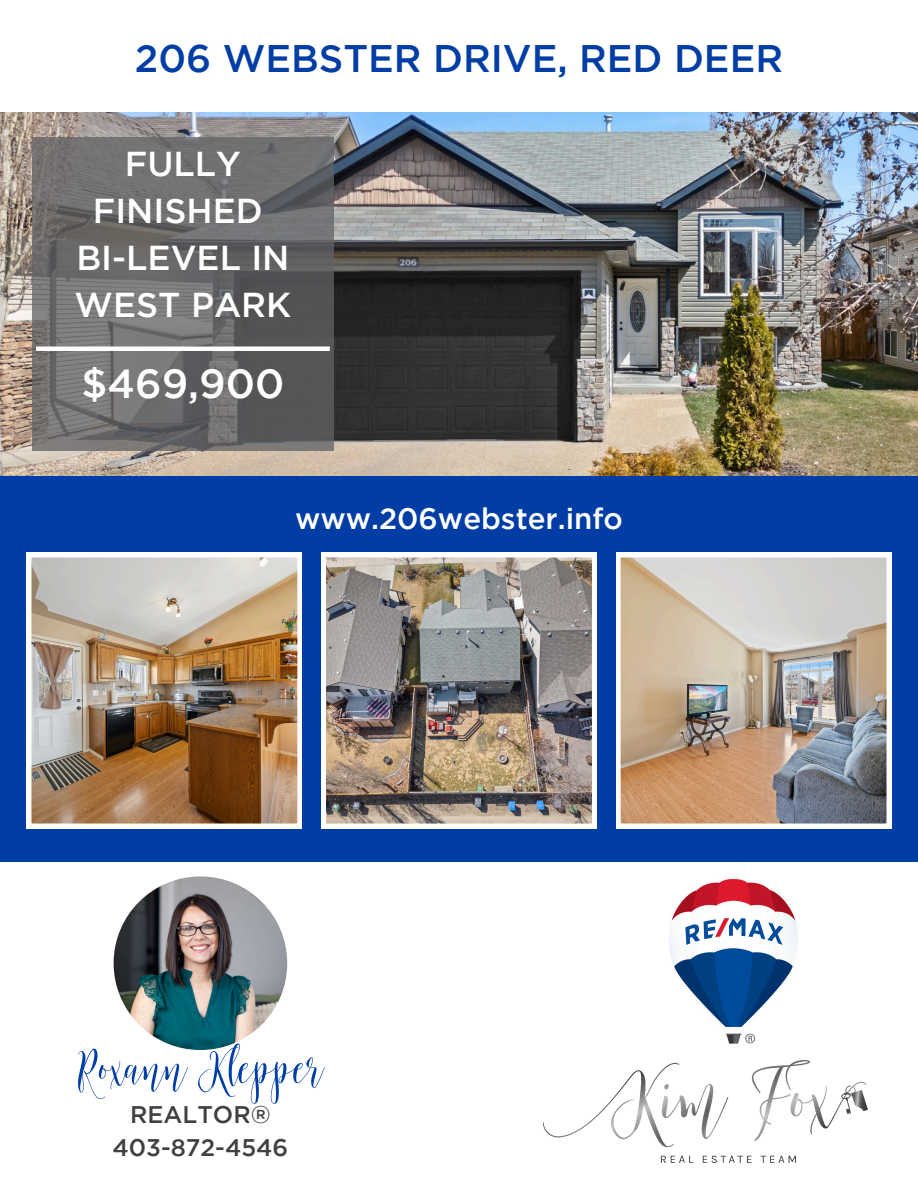
<style>
.page{position:relative;width:918px;height:1188px;background:#fff}
.page>*{position:absolute;margin:0;border:0;box-sizing:border-box;transform-origin:0 0}
.t1{font:67.65px "Mustica Script";color:#003da5}
.t2{font:500 40.5px "Gotham";color:#fff}
.t3{font:500 38.4px "Gotham";color:#003da5}
.t4{font:500 34.5px/47.2px "Gotham";color:#fff;text-align:center}
.t5{font:500 29.55px "Gotham";color:#fff}
.t6{font:500 24px "Gotham";color:#404041}
</style>
<div class="page">
<img style="left:0;top:112px;width:918px;height:364px">
<div style="left:0;top:476px;width:918px;height:386px;background:#003da5"></div>
<svg style="left:32px;top:138px;width:302px;height:312px;background:#6a6a6b"></svg>
<div style="left:36px;top:346px;width:294px;height:5px;background:#fff"></div>
<img style="left:322px;top:553px;width:274px;height:275px">
<img style="left:27px;top:553px;width:275px;height:275px">
<img style="left:616px;top:553px;width:275px;height:275px">
<img style="left:114px;top:876px;width:173px;height:174px;border-radius:50%">
<img style="left:543px;top:1061px;width:324px;height:102px">
<img style="left:669px;top:879px;width:129px;height:165px">
<p class="t3" style="left:135px;top:44px;width:650px">206 WEBSTER DRIVE, RED DEER</p>
<p class="t4" style="left:75px;top:142px;width:218px">FULLY<br>FINISHED<br>BI-LEVEL IN<br>WEST PARK</p>
<p class="t2" style="left:82px;top:368px;width:204px">$469,900</p>
<p class="t5" style="left:295px;top:507px;width:329px">www.206webster.info</p>
<h4 class="t1" style="left:78px;top:1043px;width:247px">Roxann Klepper</h4>
<h3 class="t6" style="left:130px;top:1105px;width:142px">REALTOR®</h3>
<h5 class="t6" style="left:112px;top:1138px;width:177px">403-872-4546</h5>
</div>
